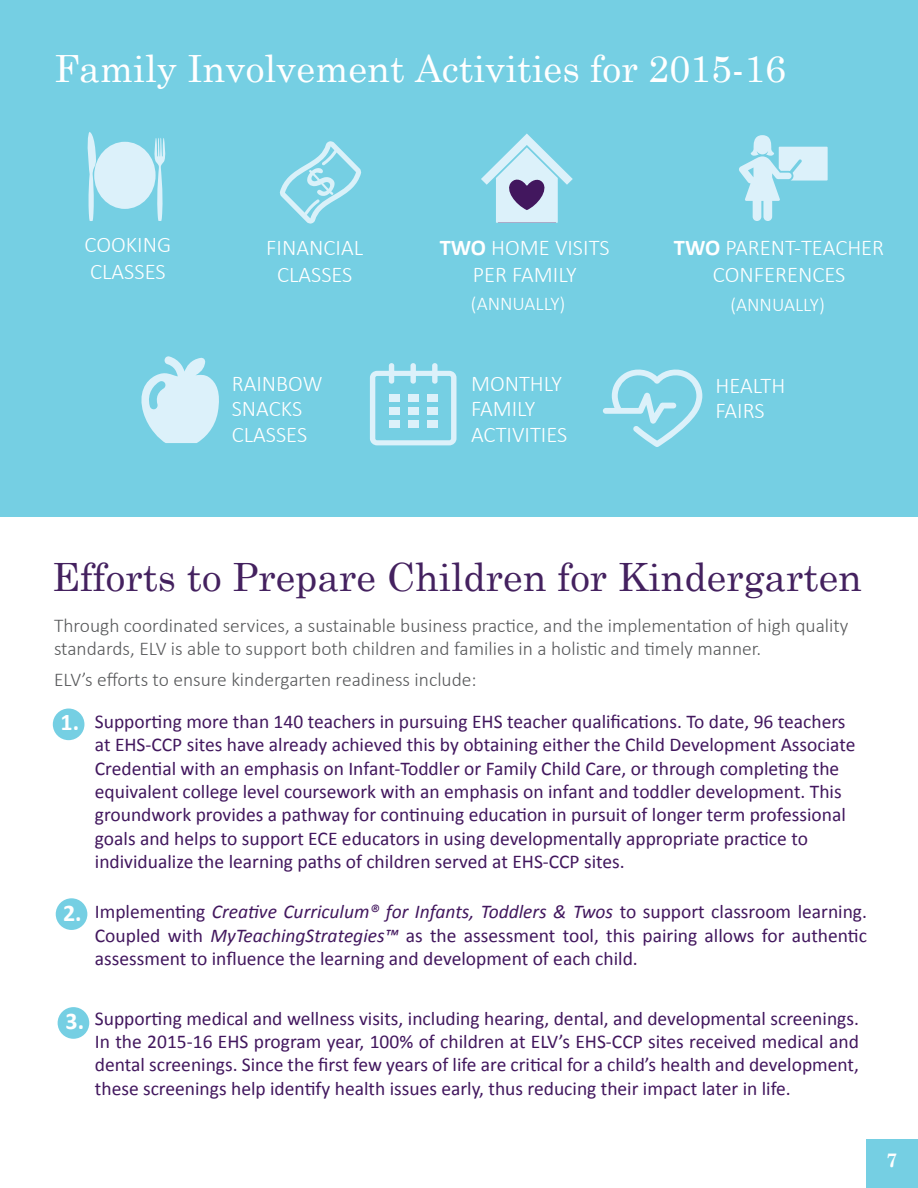
<style>
.page{position:relative;width:918px;height:1188px;background:#fff}
.page>*{position:absolute;margin:0;border:0;box-sizing:border-box;transform-origin:0 0}
.t1{font:39px "Century Schoolbook";color:#44215f}
.t2{font:37.5px "Century Schoolbook";color:#fff}
.t3{font:300 22.5px/25.5px "Calibri";color:#fff}
.t4{font:19.5px/23.4px "Calibri";color:#42175e;text-align:justify}
.t5{font:300 19.5px/23.4px "Calibri";color:#58595b}
.t6{font:300 19.5px "Calibri";color:#fff}
.t7{font:700 19.5px "Century Schoolbook";color:#fff}
.s1{font-weight:700}
.s2{font-weight:700;font-size:24px;color:#fff}
.s3{font-style:italic}
</style>
<div class="page">
<div style="left:0;top:0;width:918px;height:517px;background:#75cfe3"></div>
<div style="left:867px;top:1140px;width:51px;height:48px;background:#75cfe3"></div>
<div style="left:94px;top:142px;width:62px;height:67px;background:#dcf1fa;border-radius:50%"></div>
<svg style="left:153px;top:138px;width:13px;height:83px"></svg>
<svg style="left:87px;top:132px;width:9px;height:89px"></svg>
<svg style="left:739px;top:135px;width:89px;height:86px"></svg>
<svg style="left:370px;top:363px;width:87px;height:82px"></svg>
<div style="left:389px;top:394px;width:11px;height:8px;background:#dcf1fa"></div>
<div style="left:389px;top:407px;width:11px;height:8px;background:#dcf1fa"></div>
<div style="left:389px;top:420px;width:11px;height:7px;background:#dcf1fa"></div>
<div style="left:408px;top:420px;width:11px;height:7px;background:#dcf1fa"></div>
<div style="left:408px;top:407px;width:11px;height:8px;background:#dcf1fa"></div>
<div style="left:408px;top:394px;width:11px;height:8px;background:#dcf1fa"></div>
<div style="left:427px;top:420px;width:11px;height:7px;background:#dcf1fa"></div>
<div style="left:427px;top:407px;width:11px;height:8px;background:#dcf1fa"></div>
<div style="left:427px;top:394px;width:11px;height:8px;background:#dcf1fa"></div>
<svg style="left:603px;top:369px;width:99px;height:78px"></svg>
<svg style="left:481px;top:134px;width:92px;height:89px"></svg>
<svg style="left:280px;top:141px;width:81px;height:83px"></svg>
<div style="left:53px;top:709px;width:31px;height:31px;background:#75cfe3;border-radius:50%"></div>
<div style="left:56px;top:898px;width:31px;height:32px;background:#75cfe3;border-radius:50%"></div>
<div style="left:58px;top:1007px;width:31px;height:32px;background:#75cfe3;border-radius:50%"></div>
<svg style="left:141px;top:356px;width:78px;height:87px"></svg>
<h2 class="t2" style="left:54px;top:54px;width:734px">Family Involvement Activities for 2015-16</h2>
<p class="t3" style="left:85px;top:231px;width:88px;line-height:27px">COOKING<br>CLASSES</p>
<p class="t3" style="left:266px;top:234px;width:98px;line-height:27px;text-align:center">FINANCIAL<br>CLASSES</p>
<p class="t3" style="left:440px;top:234px;width:171px;line-height:27px;text-align:center"><span class="s1">TWO</span> HOME VISITS<br>PER FAMILY</p>
<p class="t3" style="left:674px;top:234px;width:212px;line-height:27px;text-align:center"><span class="s1">TWO</span> PARENT-TEACHER<br>CONFERENCES</p>
<p class="t6" style="left:471px;top:291px;width:96px">(ANNUALLY)</p>
<p class="t6" style="left:730px;top:292px;width:96px">(ANNUALLY)</p>
<p class="t3" style="left:232px;top:370px;width:92px">RAINBOW<br>SNACKS<br>CLASSES</p>
<p class="t3" style="left:471px;top:370px;width:98px">MONTHLY<br>FAMILY<br>ACTIVITIES</p>
<p class="t3" style="left:716px;top:372px;width:71px">HEALTH<br>FAIRS</p>
<h1 class="t1" style="left:52px;top:562px;width:812px">Efforts to Prepare Children for Kindergarten</h1>
<p class="t5" style="left:54px;top:613px;width:796px">Through coordinated services, a sustainable business practice, and the implementation of high quality standards, ELV is able to support both children and families in a holistic and timely manner.</p>
<p class="t5" style="left:54px;top:668px;width:424px">ELV’s efforts to ensure kindergarten readiness include:</p>
<p class="t4" style="left:95px;top:710px;width:762px;text-align:left;text-indent:-34px"><span class="s2">1.</span> Supporting more than 140 teachers in pursuing EHS teacher qualifications. To date, 96 teachers at EHS-CCP sites have already achieved this by obtaining either the Child Development Associate Credential with an emphasis on Infant-Toddler or Family Child Care, or through completing the equivalent college level coursework with an emphasis on infant and toddler development. This groundwork provides a pathway for continuing education in pursuit of longer term professional goals and helps to support ECE educators in using developmentally appropriate practice to individualize the learning paths of children served at EHS-CCP sites.</p>
<p class="t4" style="left:95px;top:900px;width:774px;text-indent:-32px"><span class="s2">2.</span> Implementing <span class="s3">Creative Curriculum® for Infants, Toddlers &amp; Twos</span> to support classroom learning.<br>Coupled with <span class="s3">MyTeachingStrategies™</span> as the assessment tool, this pairing allows for authentic assessment to influence the learning and development of each child.</p>
<p class="t4" style="left:95px;top:1007px;width:766px;text-indent:-29px"><span class="s2">3.</span> Supporting medical and wellness visits, including hearing, dental, and developmental screenings.<br>In the 2015-16 EHS program year, 100% of children at ELV’s EHS-CCP sites received medical and dental screenings. Since the first few years of life are critical for a child’s health and development, these screenings help identify health issues early, thus reducing their impact later in life.</p>
<p class="t7" style="left:886px;top:1152px;width:13px">7</p>
</div>
